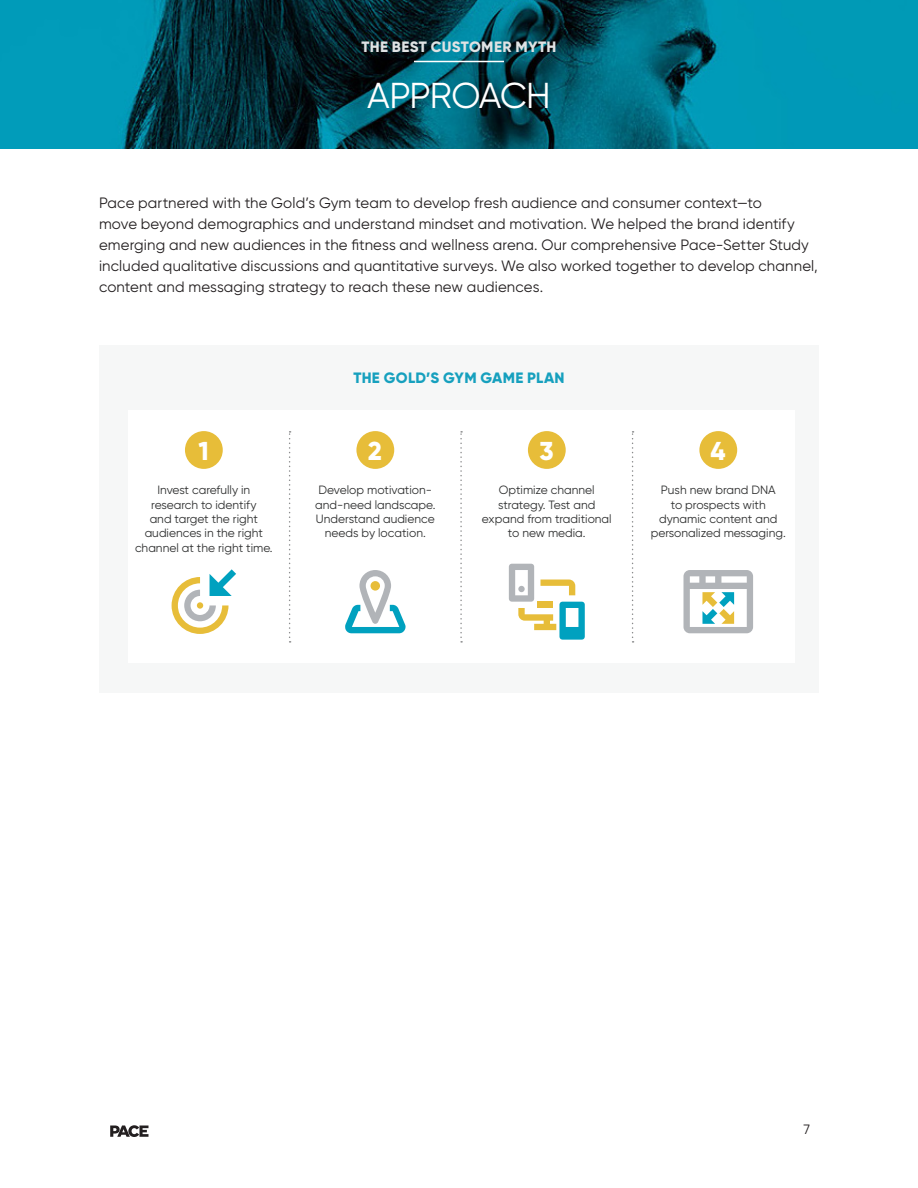
<style>
.page{position:relative;width:918px;height:1188px;background:#fff}
.page>*{position:absolute;margin:0;border:0;box-sizing:border-box;transform-origin:0 0}
.t1{font:36px "Gilroy";letter-spacing:-.025em;color:#fff}
.Paragraph_Style_1{font:800 25.8px "Gilroy";color:#fff}
.t2{font:15px/21px "Gilroy";letter-spacing:.01em;color:#231f20}
.Paragraph_Style_1-2{font:800 15px "Gilroy";letter-spacing:.015em;color:#16a0be}
.t3{font:800 15px "Gilroy";letter-spacing:.02em;color:#e0e3e4}
.t4{font:13.5px "Gilroy";color:#231f20}
.t5{font:12px/14.4px "Gilroy";color:#2e2f2f;text-align:center}
</style>
<div class="page">
<img style="left:0;top:0;width:918px;height:148px">
<svg style="left:110px;top:1125px;width:39px;height:12px"></svg>
<div style="left:99px;top:346px;width:720px;height:347px;background:#f6f7f7"></div>
<div style="left:128px;top:410px;width:666px;height:253px;background:#fff"></div>
<svg style="left:289px;top:431px;width:2px;height:212px"></svg>
<svg style="left:460px;top:431px;width:2px;height:212px"></svg>
<svg style="left:632px;top:431px;width:2px;height:212px"></svg>
<div style="left:185px;top:431px;width:38px;height:38px;background:#e7bd39;border-radius:50%"></div>
<div style="left:699px;top:431px;width:38px;height:38px;background:#e7bd39;border-radius:50%"></div>
<div style="left:528px;top:431px;width:38px;height:38px;background:#e7bd39;border-radius:50%"></div>
<div style="left:356px;top:431px;width:38px;height:38px;background:#e7bd39;border-radius:50%"></div>
<svg style="left:172px;top:569px;width:64px;height:65px"></svg>
<svg style="left:345px;top:570px;width:61px;height:63px"></svg>
<svg style="left:509px;top:564px;width:76px;height:76px"></svg>
<div style="left:518px;top:586px;width:7px;height:6px;background:#b1b4b8;border-radius:50%"></div>
<svg style="left:684px;top:570px;width:69px;height:63px"></svg>
<hr style="left:414px;top:61px;width:90px;height:1px;background:#fff">
<p class="t3" style="left:362px;top:38px;width:196px">THE BEST CUSTOMER MYTH</p>
<p class="t1" style="left:367px;top:73px;width:185px">APPROACH</p>
<p class="t2" style="left:99px;top:193px;width:664px">Pace partnered with the Gold’s Gym team to develop fresh audience and consumer context—to</p>
<p class="t2" style="left:99px;top:214px;width:720px">move beyond demographics and understand mindset and motivation. We helped the brand identify emerging and new audiences in the fitness and wellness arena. Our comprehensive Pace-Setter Study included qualitative discussions and quantitative surveys. We also worked together to develop channel, content and messaging strategy to reach these new audiences.</p>
<p class="Paragraph_Style_1-2" style="left:353px;top:369px;width:213px">THE GOLD’S GYM GAME PLAN</p>
<p class="Paragraph_Style_1" style="left:199px;top:435px;width:12px">1</p>
<p class="Paragraph_Style_1" style="left:368px;top:435px;width:15px">2</p>
<p class="Paragraph_Style_1" style="left:540px;top:435px;width:16px">3</p>
<p class="Paragraph_Style_1" style="left:711px;top:435px;width:16px">4</p>
<p class="t5" style="left:157px;top:483px;width:94px">Invest carefully in</p>
<p class="t5" style="left:135px;top:497px;width:139px">research to identify<br>and target the right audiences in the right channel at the right time.</p>
<p class="t5" style="left:315px;top:483px;width:122px">Develop motivation&shy;and-need landscape.<br>Understand audience needs by location.</p>
<p class="t5" style="left:498px;top:483px;width:99px;text-align:left">Optimize channel strategy. Test and</p>
<p class="t5" style="left:482px;top:511px;width:131px">expand from traditional to new media.</p>
<p class="t5" style="left:651px;top:483px;width:137px">Push new brand DNA<br>to prospects with dynamic content and personalized messaging.</p>
<p class="t4" style="left:804px;top:1121px;width:8px">7</p>
</div>
